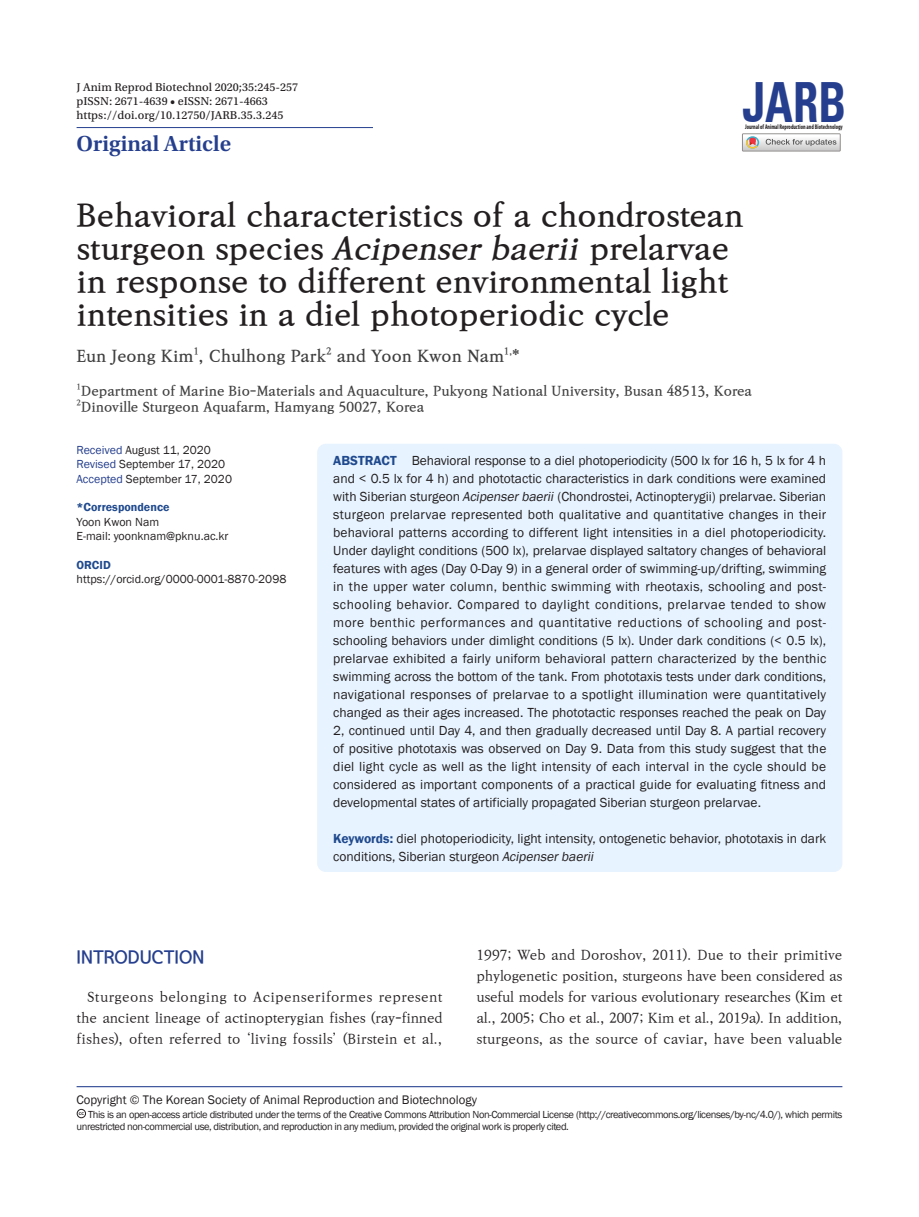
<style>
.page{position:relative;width:919px;height:1217px;background:#fff}
.page>*{position:absolute;margin:0;border:0;box-sizing:border-box;transform-origin:0 0}
.t1{font:55.5px "Univeconbol";color:#253f8e;scale:.82 1}
.t2{font:700 31.5px/33px "Ko Pub Batang";color:#231f20}
.t3{font:600 22.8px "Utopia Std";color:#253f8e}
.t4{font:18px "Seoul Namsan EB";color:#253f8e}
.t5{font:700 16.5px "Ko Pub Batang";color:#3e3e3f}
.t6{font:13.5px/18px "Franklin Gothic";color:#231f20;text-align:justify}
.t7{font:500 13.5px/21px "Ko Pub Batang";letter-spacing:.015em;color:#231f20;text-align:justify}
.t8{font:700 13.5px "Ko Pub Batang";color:#3e3e3f}
.t9{font:12.75px "Franklin Gothic";color:#231f20}
.t10{font:12px/14.4px "Franklin Gothic";color:#231f20}
.t11{font:12px/14.4px "Utopia Std Capt";color:#231f20}
.t12{font:600 12px "Franklin Gothic";color:#204a8e}
.t13{font:10.5px/12px "Franklin Gothic";letter-spacing:-.04em;color:#231f20}
.t14{font:700 9.6px "Ko Pub Batang";color:#3e3e3f}
.t15{font:700 7.8px "Ko Pub Batang";color:#3e3e3f}
.t16{font:700 condensed 6.75px "Myriad Pro";color:#231f20;scale:.82 1}
.t17{font:3.9px "Gothic 725 BT Black A";color:#231f20}
.s1{font-style:italic}
.s2{color:#253f8e}
.s3{font-weight:600;color:#204a8e}
</style>
<div class="page">
<hr style="left:77px;top:127px;width:296px;height:1px;background:#253f8e">
<div style="left:317px;top:443px;width:525px;height:428px;background:#e7f3ff;border-radius:9px"></div>
<div style="left:77px;top:1108px;width:9px;height:9px;border:1px solid #231f20;border-radius:50%"></div>
<hr style="left:77px;top:1085px;width:765px;height:1px;background:#253f8e">
<svg style="left:742px;top:134px;width:98px;height:17px"></svg>
<p class="t11" style="left:77px;top:80px;width:223px">J Anim Reprod Biotechnol 2020;35:245-257 pISSN: 2671-4639 • eISSN: 2671-4663 https://doi.org/10.12750/JARB.35.3.245</p>
<h1 class="t1" style="left:742px;top:68px;width:128px">JARB</h1>
<p class="t16" style="left:745px;top:122px;width:121px">Journal of Animal Reproduction and Biotechnology</p>
<h3 class="t3" style="left:77px;top:131px;width:156px">Original Article</h3>
<h2 class="t2" style="left:77px;top:200px;width:668px">Behavioral characteristics of a chondrostean sturgeon species <span class="s1">Acipenser baerii</span> prelarvae in response to different environmental light intensities in a diel photoperiodic cycle</h2>
<p class="t5" style="left:77px;top:348px;width:251px">Eun Jeong Kim , Chulhong Park</p>
<p class="t14" style="left:193px;top:346px;width:7px">1</p>
<p class="t14" style="left:326px;top:346px;width:7px">2</p>
<p class="t5" style="left:336px;top:348px;width:169px">and Yoon Kwon Nam</p>
<p class="t14" style="left:504px;top:346px;width:10px">1,</p>
<p class="t5" style="left:512px;top:348px;width:8px">*</p>
<p class="t15" style="left:77px;top:382px;width:6px">1</p>
<p class="t8" style="left:81px;top:384px;width:672px">Department of Marine Bio-Materials and Aquaculture, Pukyong National University, Busan 48513, Korea</p>
<p class="t15" style="left:77px;top:398px;width:6px">2</p>
<p class="t8" style="left:81px;top:400px;width:344px">Dinoville Sturgeon Aquafarm, Hamyang 50027, Korea</p>
<p class="t10" style="left:77px;top:442px;width:157px"><span class="s2">Received</span> August 11, 2020<br><span class="s2">Revised</span> September 17, 2020<br><span class="s2">Accepted</span> September 17, 2020</p>
<p class="t12" style="left:77px;top:500px;width:94px">*Correspondence</p>
<p class="t10" style="left:77px;top:514px;width:153px">Yoon Kwon Nam<br>E-mail: yoonknam@pknu.ac.kr</p>
<p class="t12" style="left:77px;top:557px;width:36px">ORCID</p>
<p class="t10" style="left:77px;top:572px;width:211px">https://orcid.org/0000-0001-8870-2098</p>
<p class="t6" style="left:333px;top:451px;width:494px"><span class="s3">ABSTRACT</span> Behavioral response to a diel photoperiodicity (500 lx for 16 h, 5 lx for 4 h and &lt; 0.5 lx for 4 h) and phototactic characteristics in dark conditions were examined with Siberian sturgeon <span class="s1">Acipenserbaerii</span> (Chondrostei, Actinopterygii) prelarvae. Siberian sturgeon prelarvae represented both qualitative and quantitative changes in their behavioral patterns according to different light intensities in a diel photoperiodicity.<br>Under daylight conditions (500 lx), prelarvae displayed saltatory changes of behavioral features with ages (Day 0-Day 9) in a general order of swimming-up/drifting, swimming in the upper water column, benthic swimming with rheotaxis, schooling and post&shy;schooling behavior. Compared to daylight conditions, prelarvae tended to show more benthic performances and quantitative reductions of schooling and post&shy;schooling behaviors under dimlight conditions (5 lx). Under dark conditions (&lt; 0.5 lx), prelarvae exhibited a fairly uniform behavioral pattern characterized by the benthic swimming across the bottom of the tank. From phototaxis tests under dark conditions, navigational responses of prelarvae to a spotlight illumination were quantitatively changed as their ages increased. The phototactic responses reached the peak on Day 2, continued until Day 4, and then gradually decreased until Day 8. A partial recovery of positive phototaxis was observed on Day 9. Data from this study suggest that the diel light cycle as well as the light intensity of each interval in the cycle should be considered as important components of a practical guide for evaluating fitness and developmental states of artificially propagated Siberian sturgeon prelarvae.</p>
<p class="t6" style="left:333px;top:829px;width:494px"><span class="s3">Keywords:</span> diel photoperiodicity, light intensity, ontogenetic behavior, phototaxis in dark conditions, Siberian sturgeon <span class="s1">Acipenserbaerii</span></p>
<h3 class="t4" style="left:77px;top:947px;width:129px">INTRODUCTION</h3>
<p class="t7" style="left:77px;top:986px;width:367px;text-indent:11px">Sturgeons belonging to Acipenseriformes represent the ancient lineage of actinopterygian fishes (ray-finned fishes), often referred to ‘living fossils’ (Birstein et al.,</p>
<p class="t7" style="left:476px;top:944px;width:367px">1997; Web and Doroshov, 2011). Due to their primitive phylogenetic position, sturgeons have been considered as useful models for various evolutionary researches (Kim et al., 2005; Cho et al., 2007; Kim et al., 2019a). In addition, sturgeons, as the source of caviar, have been valuable</p>
<p class="t9" style="left:77px;top:1091px;width:402px">Copyright © The Korean Society of Animal Reproduction and Biotechnology</p>
<p class="t17" style="left:79px;top:1110px;width:7px">CC</p>
<p class="t13" style="left:77px;top:1108px;width:767px;text-indent:12px">This is an open-access article distributed under the terms of the Creative Commons Attribution Non-Commercial License (http://creativecommons.org/licenses/by-nc/4.0/), which permits unrestricted non-commercial use, distribution, and reproduction in any medium, provided the original work is properly cited.</p>
</div>
